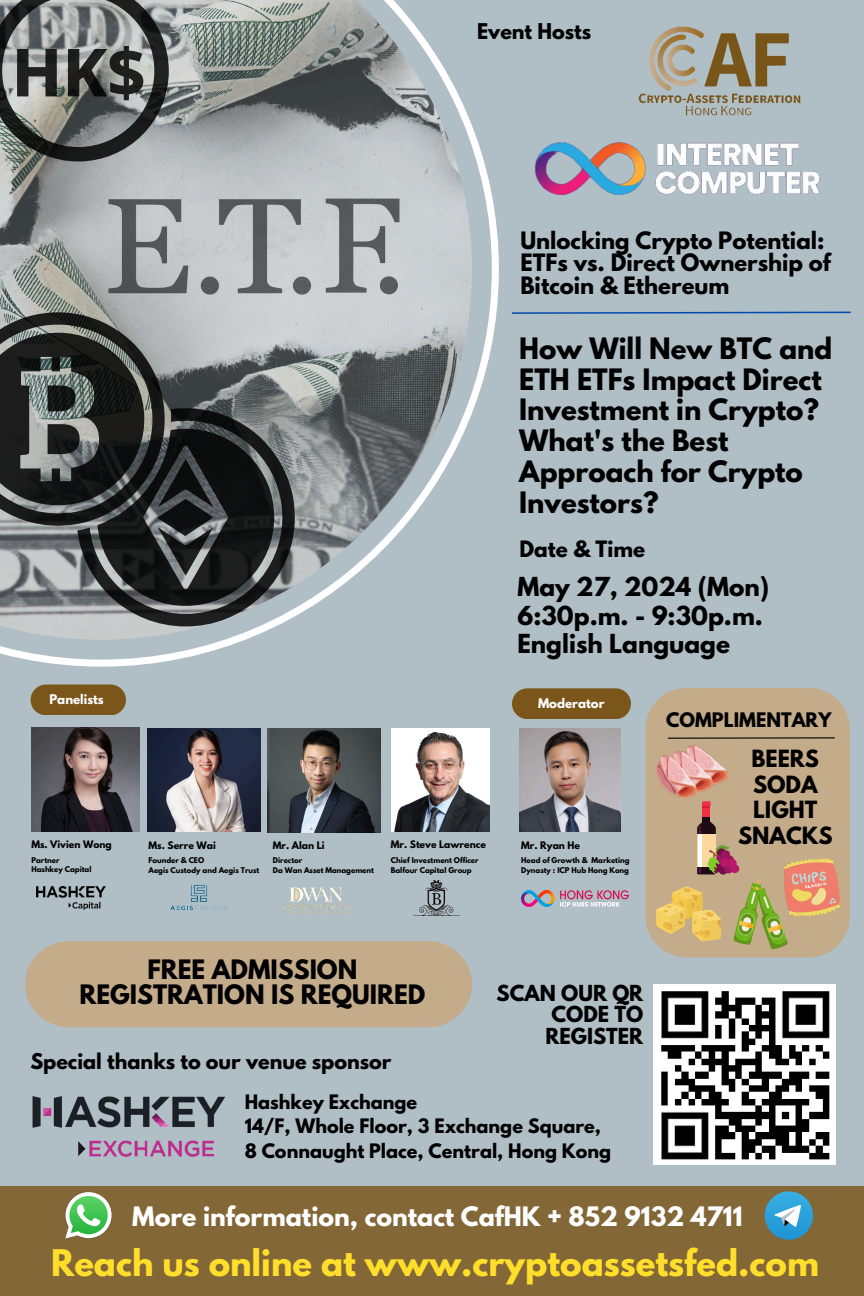
<style>
.page{position:relative;width:864px;height:1296px;background:#b0bec5}
.page>*{position:absolute;margin:0;border:0;box-sizing:border-box;transform-origin:0 0}
.t1{font:700 32.5px "League Spartan";color:#ffdf2b}
.t2{font:700 26.15px/30.8px "League Spartan";color:#000}
.t3{font:700 23.75px "League Spartan";color:#fff}
.t4{font:700 23.75px/25.5px "League Spartan";color:#000;text-align:center}
.t5{font:700 23.2px/28.5px "League Spartan";color:#000}
.t6{font:700 21.25px/22.9px "League Spartan";color:#000}
.t7{font:700 21px/25.4px "League Spartan";color:#000;text-align:center}
.t8{font:700 20px "League Spartan";color:#000}
.t9{font:700 19.55px/21.4px "League Spartan";color:#000;text-align:right}
.t10{font:700 19.25px "League Spartan";color:#000}
.t11{font:700 19.2px "League Spartan";color:#000}
.t12{font:700 17.75px "League Spartan";color:#000}
.t13{font:700 17.65px "League Spartan";color:#000}
.t14{font:700 11.8px "League Spartan";color:#fff}
.t15{font:700 9.2px "League Spartan";color:#000}
.t16{font:700 7.05px "League Spartan";color:#000}
</style>
<div class="page">
<svg style="left:0;top:126px;width:499px;height:541px"></svg>
<div style="left:0;top:1186px;width:864px;height:110px;background:#836737"></div>
<svg style="left:765px;top:1191px;width:48px;height:49px"></svg>
<svg style="left:774px;top:1205px;width:27px;height:22px"></svg>
<svg style="left:65px;top:1192px;width:47px;height:47px"></svg>
<img style="left:147px;top:728px;width:113px;height:104px">
<img style="left:638px;top:26px;width:163px;height:90px">
<img style="left:0;top:0;width:472px;height:640px">
<div style="left:31px;top:685px;width:95px;height:30px;background:#7a561a;border-radius:15px"></div>
<svg style="left:512px;top:311px;width:339px;height:3px"></svg>
<img style="left:31px;top:728px;width:108px;height:104px">
<img style="left:520px;top:729px;width:100px;height:103px">
<div style="left:25px;top:941px;width:447px;height:86px;background:#c4ab89"></div>
<div style="left:512px;top:688px;width:119px;height:31px;background:#7a561a;border-radius:15px"></div>
<div style="left:646px;top:688px;width:204px;height:269px;background:#c4ab89;border-radius:41px"></div>
<img style="left:788px;top:858px;width:51px;height:58px">
<svg style="left:668px;top:737px;width:167px;height:2px"></svg>
<img style="left:534px;top:142px;width:287px;height:53px">
<svg style="left:0;top:312px;width:295px;height:314px"></svg>
<svg style="left:0;top:333px;width:274px;height:273px;background:#484b4b"></svg>
<img style="left:521px;top:891px;width:108px;height:15px">
<img style="left:36px;top:886px;width:69px;height:23px">
<svg style="left:0;top:0;width:169px;height:161px;background:#6f7170"></svg>
<img style="left:33px;top:1097px;width:192px;height:59px">
<img style="left:267px;top:729px;width:114px;height:103px">
<img style="left:391px;top:728px;width:98px;height:104px">
<img style="left:170px;top:884px;width:58px;height:27px">
<img style="left:281px;top:887px;width:70px;height:27px">
<img style="left:654px;top:984px;width:181px;height:180px">
<img style="left:656px;top:745px;width:71px;height:52px">
<div style="left:703px;top:812px;width:7px;height:12px;background:#1e0b13"></div>
<svg style="left:703px;top:805px;width:7px;height:12px"></svg>
<div style="left:702px;top:801px;width:8px;height:5px;background:#ee2e46"></div>
<svg style="left:656px;top:821px;width:132px;height:128px"></svg>
<img style="left:419px;top:880px;width:35px;height:35px">
<p class="t10" style="left:477px;top:21px;width:116px">Event Hosts</p>
<p class="t6" style="left:520px;top:231px;width:312px">Unlocking Crypto Potential:<br>ETFs vs. Direct Ownership of<br>Bitcoin &amp; Ethereum</p>
<p class="t2" style="left:519px;top:336px;width:315px">How Will New BTC and<br>ETH ETFs Impact Direct<br>Investment in Crypto?<br>What's the Best<br>Approach for Crypto<br>Investors?</p>
<p class="t8" style="left:520px;top:539px;width:127px">Date &amp; Time</p>
<p class="t14" style="left:49px;top:693px;width:56px">Panelists</p>
<p class="t15" style="left:31px;top:840px;width:82px">Ms. Vivien Wong</p>
<p class="t16" style="left:31px;top:856px;width:30px">Partner</p>
<p class="t16" style="left:31px;top:866px;width:62px">Hashkey Capital</p>
<p class="t15" style="left:149px;top:840px;width:69px">Ms. Serre Wai</p>
<p class="t16" style="left:149px;top:857px;width:57px">Founder &amp; CEO</p>
<p class="t16" style="left:149px;top:866px;width:112px">Aegis Custody and Aegis Trust</p>
<p class="t15" style="left:273px;top:840px;width:53px">Mr. Alan Li</p>
<p class="t16" style="left:273px;top:857px;width:31px">Director</p>
<p class="t16" style="left:273px;top:867px;width:103px">Da Wan Asset Management</p>
<h2 class="t15" style="left:391px;top:840px;width:97px">Mr. Steve Lawrence</h2>
<h6 class="t16" style="left:391px;top:856px;width:89px">Chief Investment Officer</h6>
<p class="t16" style="left:391px;top:866px;width:82px">Balfour Capital Group</p>
<p class="t5" style="left:517px;top:576px;width:253px">May 27, 2024 (Mon)<br>6:30p.m. - 9:30p.m.<br>English Language</p>
<p class="t14" style="left:538px;top:697px;width:68px">Moderator</p>
<p class="t15" style="left:521px;top:840px;width:60px">Mr. Ryan He</p>
<p class="t16" style="left:521px;top:857px;width:110px">Head of Growth &amp; Marketing</p>
<p class="t16" style="left:521px;top:866px;width:109px">Dynasty : ICP Hub Hong Kong</p>
<p class="t12" style="left:666px;top:711px;width:167px">COMPLIMENTARY</p>
<p class="t7" style="left:738px;top:749px;width:96px">BEERS<br>SODA<br>LIGHT<br>SNACKS</p>
<p class="t4" style="left:79px;top:960px;width:348px">FREE ADMISSION<br>REGISTRATION IS REQUIRED</p>
<p class="t11" style="left:30px;top:1052px;width:363px">Special thanks to our venue sponsor</p>
<p class="t9" style="left:497px;top:985px;width:148px">SCAN OUR QR<br>CODE TO<br>REGISTER</p>
<p class="t13" style="left:245px;top:1093px;width:174px">Hashkey Exchange</p>
<p class="t13" style="left:245px;top:1117px;width:358px">14/F, Whole Floor, 3 Exchange Square,</p>
<p class="t13" style="left:245px;top:1142px;width:368px">8 Connaught Place, Central, Hong Kong</p>
<p class="t3" style="left:132px;top:1205px;width:612px">More information, contact CafHK + 852 9132 4711</p>
<p class="t1" style="left:51px;top:1247px;width:769px">Reach us online at www.cryptoassetsfed.com</p>
</div>
